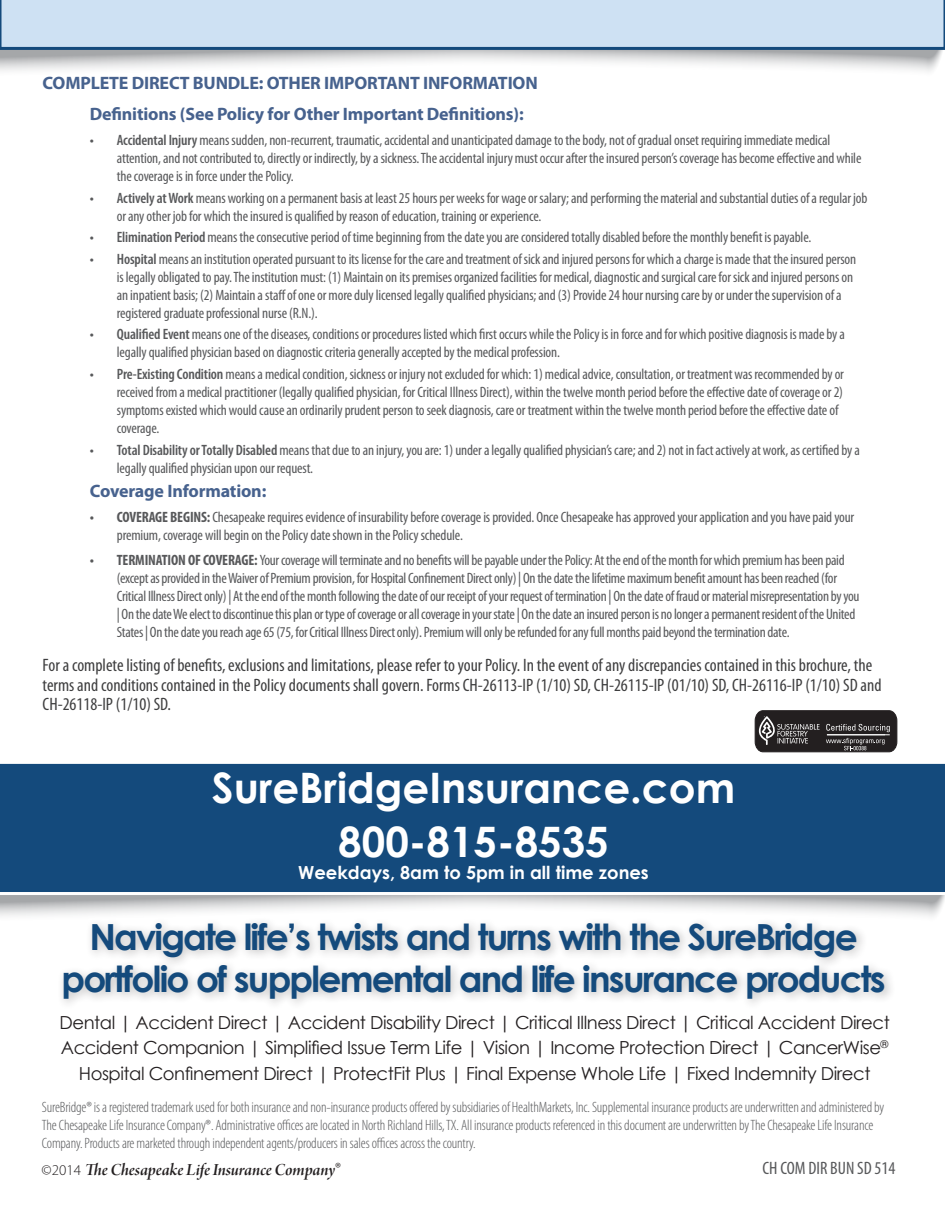
<style>
.page{position:relative;width:945px;height:1215px;background:#fff}
.page>*{position:absolute;margin:0;border:0;box-sizing:border-box;transform-origin:0 0}
.t1{font:700 42px "Century Gothic";color:#fff}
.t2{font:700 36px/42px "Century Gothic";letter-spacing:-.05em;color:#144a7c;text-align:center}
.t3{font:condensed 18px/19.5px "Myriad Pro";color:#3e3e3f}
.t4{font:18px/25.5px "Century Gothic";letter-spacing:-.025em;color:#231f20;text-align:center}
.t5{font:700 18px "Myriad Pro";letter-spacing:-.01em;color:#47628e}
.t6{font:18px "Arno Pro Smbd Italic Display";letter-spacing:-.005em;color:#231f20}
.t7{font:700 18px "Century Gothic";color:#fff}
.t8{font:condensed 18px "Myriad Pro";color:#57585a}
.t9{font:condensed 15px/18px "Myriad Pro";letter-spacing:-.01em;color:#57585a}
.t10{font:300 condensed 15px/18px "Myriad Pro";letter-spacing:-.01em;color:#57585a}
.s1{font-weight:600}
.s2{font-weight:700}
.s3{font-family:"Myriad Pro";font-weight:300;font-size:15px}
</style>
<div class="page">
<svg style="left:0;top:895px;width:945px;height:22px"></svg>
<div style="left:0;top:763px;width:945px;height:129px;background:#144a7c"></div>
<svg style="left:0;top:50px;width:943px;height:22px"></svg>
<svg style="left:0;top:0;width:945px;height:50px;background:#c2d7eb"></svg>
<div style="left:57px;top:917px;width:839px;height:93px;background:#231f20;opacity:.28"></div>
<svg style="left:755px;top:710px;width:142px;height:42px;background:#3f3c3d"></svg>
<p class="t5" style="left:43px;top:71px;width:497px">COMPLETE DIRECT BUNDLE: OTHER IMPORTANT INFORMATION</p>
<p class="t5" style="left:90px;top:103px;width:435px">Definitions (See Policy for Other Important Definitions):</p>
<p class="t9" style="left:117px;top:131px;width:746px;text-indent:-27px"><span class="s1">• Accidental Injury</span> means sudden, non-recurrent, traumatic, accidental and unanticipated damage to the body, not of gradual onset requiring immediate medical attention, and not contributed to, directly or indirectly, by a sickness. The accidental injury must occur after the insured person’s coverage has become effective and while the coverage is in force under the Policy.</p>
<p class="t9" style="left:117px;top:189px;width:752px;text-indent:-27px"><span class="s1">• Actively at Work</span> means working on a permanent basis at least 25 hours per weeks for wage or salary; and performing the material and substantial duties of a regular job or any other job for which the insured is qualified by reason of education, training or experience.</p>
<p class="t9" style="left:90px;top:228px;width:723px"><span class="s1">• Elimination Period</span> means the consecutive period of time beginning from the date you are considered totally disabled before the monthly benefit is payable.</p>
<p class="t9" style="left:117px;top:250px;width:741px;text-indent:-27px"><span class="s1">• Hospital</span> means an institution operated pursuant to its license for the care and treatment of sick and injured persons for which a charge is made that the insured person is legally obligated to pay. The institution must: (1) Maintain on its premises organized facilities for medical, diagnostic and surgical care for sick and injured persons on an inpatient basis; (2) Maintain a staff of one or more duly licensed legally qualified physicians; and (3) Provide 24 hour nursing care by or under the supervision of a registered graduate professional nurse (R.N.).</p>
<p class="t9" style="left:117px;top:325px;width:730px;text-indent:-27px"><span class="s1">• Qualified Event</span> means one of the diseases, conditions or procedures listed which first occurs while the Policy is in force and for which positive diagnosis is made by a legally qualified physician based on diagnostic criteria generally accepted by the medical profession.</p>
<p class="t9" style="left:117px;top:365px;width:729px;text-indent:-27px"><span class="s1">• Pre-Existing Condition</span> means a medical condition, sickness or injury not excluded for which: 1) medical advice, consultation, or treatment was recommended by or received from a medical practitioner (legally qualified physician, for Critical Illness Direct), within the twelve month period before the effective date of coverage or 2) symptoms existed which would cause an ordinarily prudent person to seek diagnosis, care or treatment within the twelve month period before the effective date of coverage.</p>
<p class="t9" style="left:117px;top:440px;width:745px;text-indent:-27px"><span class="s1">• Total Disability or Totally Disabled</span> means that due to an injury, you are: 1) under a legally qualified physician’s care; and 2) not in fact actively at work, as certified by a legally qualified physician upon our request.</p>
<p class="t5" style="left:90px;top:480px;width:178px">Coverage Information:</p>
<p class="t9" style="left:117px;top:508px;width:739px;text-indent:-27px"><span class="s2">• COVERAGE BEGINS:</span> Chesapeake requires evidence of insurability before coverage is provided. Once Chesapeake has approved your application and you have paid your premium, coverage will begin on the Policy date shown in the Policy schedule.</p>
<p class="t9" style="left:117px;top:551px;width:744px;text-indent:-27px"><span class="s2">• TERMINATION OF COVERAGE:</span> Your coverage will terminate and no benefits will be payable under the Policy: At the end of the month for which premium has been paid (except as provided in the Waiver of Premium provision, for Hospital Confinement Direct only) | On the date the lifetime maximum benefit amount has been reached (for Critical Illness Direct only) | At the end of the month following the date of our receipt of your request of termination | On the date of fraud or material misrepresentation by you | On the date We elect to discontinue this plan or type of coverage or all coverage in your state | On the date an insured person is no longer a permanent resident of the United States | On the date you reach age 65 (75, for Critical Illness Direct only). Premium will only be refunded for any full months paid beyond the termination date.</p>
<p class="t3" style="left:43px;top:655px;width:840px">For a complete listing of benefits, exclusions and limitations, please refer to your Policy. In the event of any discrepancies contained in this brochure, the terms and conditions contained in the Policy documents shall govern. Forms CH-26113-IP (1/10) SD, CH-26115-IP (01/10) SD, CH-26116-IP (1/10) SD and<br>CH-26118-IP (1/10) SD.</p>
<p class="t1" style="left:212px;top:756px;width:525px">SureBridgeInsurance.com</p>
<p class="t1" style="left:338px;top:810px;width:272px">800-815-8535</p>
<p class="t7" style="left:298px;top:859px;width:352px">Weekdays, 8am to 5pm in all time zones</p>
<p class="t2" style="left:61px;top:914px;width:826px">Navigate life’s twists and turns with the SureBridge portfolio of supplemental and life insurance products</p>
<p class="t4" style="left:60px;top:1009px;width:832px">Dental | Accident Direct | Accident Disability Direct | Critical Illness Direct | Critical Accident Direct<br>Accident Companion | Simplified Issue Term Life | Vision | Income Protection Direct | CancerWise<sup>®<br></sup>Hospital Confinement Direct | ProtectFit Plus | Final Expense Whole Life | Fixed Indemnity Direct</p>
<p class="t10" style="left:42px;top:1098px;width:844px">SureBridge® is a registered trademark used for both insurance and non-insurance products offered by subsidiaries of HealthMarkets, Inc. Supplemental insurance products are underwritten and administered by<br>The Chesapeake Life Insurance Company®. Administrative offices are located in North Richland Hills, TX. All insurance products referenced in this document are underwritten by The Chesapeake Life Insurance<br>Company. Products are marketed through independent agents/producers in sales offices across the country.</p>
<p class="t6" style="left:42px;top:1160px;width:301px"><span class="s3">©2014</span> The Chesapeake Life Insurance Company<span class="s3">®</span></p>
<p class="t8" style="left:763px;top:1157px;width:134px">CH COM DIR BUN SD 514</p>
</div>
